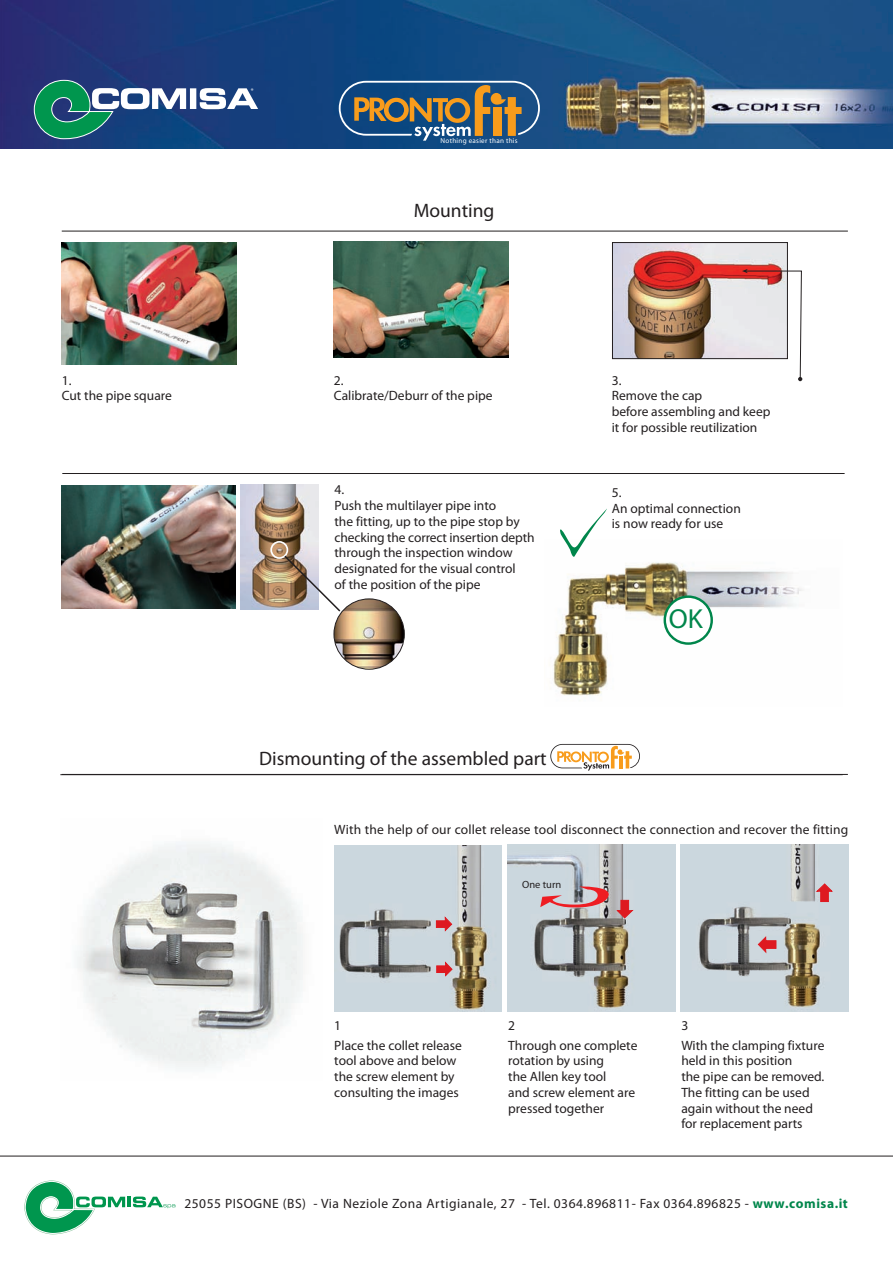
<style>
.page{position:relative;width:893px;height:1263px;background:#fff}
.page>*{position:absolute;margin:0;border:0;box-sizing:border-box;transform-origin:0 0}
.t1{font:27.6px "Myriad Pro";color:#00864b}
.t2{font:19.5px "Myriad Pro";color:#231f20}
.t3{font:13.5px/15.8px "Myriad Pro";color:#231f20}
.t4{font:13.5px "Myriad Pro";letter-spacing:.04em;color:#231f20}
.t5{font:10.5px "Myriad Pro";color:#231f20}
.t6{font:7.05px "Myriad Pro";letter-spacing:.04em;color:#fff}
.t7{font:6.75px "Myriad Pro";color:#fff}
.s1{color:#fff}
.s2{font-weight:700;color:#00864b}
</style>
<div class="page">
<img style="left:240px;top:485px;width:78px;height:124px">
<img style="left:553px;top:562px;width:250px;height:134px">
<img style="left:334px;top:599px;width:70px;height:70px;border-radius:50%">
<div style="left:334px;top:599px;width:70px;height:70px;border:1px solid #231f20;border-radius:50%"></div>
<div style="left:270px;top:541px;width:18px;height:18px;border:2px solid #fff;border-radius:50%"></div>
<svg style="left:283px;top:554px;width:59px;height:59px"></svg>
<img style="left:62px;top:243px;width:175px;height:121px">
<img style="left:334px;top:241px;width:175px;height:116px">
<img style="left:614px;top:244px;width:171px;height:113px">
<div style="left:612px;top:242px;width:175px;height:117px;border:1px solid #231f20"></div>
<svg style="left:742px;top:269px;width:60px;height:112px"></svg>
<hr style="left:62px;top:473px;width:782px;height:1px;background:#231f20">
<hr style="left:62px;top:231px;width:785px;height:1px;background:#231f20">
<svg style="left:663px;top:595px;width:50px;height:50px"></svg>
<svg style="left:560px;top:509px;width:47px;height:48px"></svg>
<img style="left:62px;top:485px;width:173px;height:124px">
<hr style="left:62px;top:774px;width:785px;height:1px;background:#231f20">
<hr style="left:60px;top:774px;width:782px;height:1px;background:#231f20">
<img style="left:77px;top:842px;width:226px;height:227px">
<img style="left:334px;top:846px;width:167px;height:166px">
<img style="left:507px;top:845px;width:168px;height:167px">
<img style="left:680px;top:845px;width:168px;height:167px">
<svg style="left:617px;top:900px;width:15px;height:18px"></svg>
<svg style="left:540px;top:886px;width:70px;height:23px"></svg>
<svg style="left:427px;top:909px;width:25px;height:22px"></svg>
<svg style="left:436px;top:962px;width:16px;height:14px"></svg>
<svg style="left:816px;top:884px;width:16px;height:18px"></svg>
<svg style="left:758px;top:937px;width:18px;height:15px"></svg>
<hr style="left:127px;top:1197px;width:4px;height:10px;background:#00964e">
<svg style="left:133px;top:1197px;width:42px;height:11px"></svg>
<svg style="left:24px;top:1180px;width:101px;height:55px"></svg>
<hr style="left:0;top:1156px;width:892px;height:1px;background:#231f20">
<img style="left:0;top:0;width:892px;height:149px">
<svg style="left:33px;top:79px;width:225px;height:61px"></svg>
<svg style="left:339px;top:81px;width:201px;height:60px"></svg>
<svg style="left:550px;top:744px;width:90px;height:27px"></svg>
<p class="t7" style="left:251px;top:88px;width:4px">®</p>
<p class="t6" style="left:440px;top:138px;width:79px">Nothing easier than this</p>
<h2 class="t2" style="left:414px;top:203px;width:82px">Mounting</h2>
<p class="t3" style="left:62px;top:373px;width:112px">1.<br>Cut the pipe square</p>
<p class="t3" style="left:334px;top:373px;width:160px">2.<br>Calibrate/Deburr of the pipe</p>
<p class="t3" style="left:611px;top:373px;width:160px">3.<br>Remove the cap<br>before assembling and keep it for possible reutilization</p>
<p class="t3" style="left:334px;top:483px;width:201px">4.<br>Push the multilayer pipe into<br>the fitting, up to the pipe stop by checking the correct insertion depth through the inspection window designated for the visual control<br>of the position of the pipe</p>
<p class="t3" style="left:611px;top:486px;width:130px">5.<br>An optimal connection is now ready for use</p>
<h1 class="t1" style="left:668px;top:608px;width:35px">OK</h1>
<h2 class="t2" style="left:259px;top:751px;width:391px">Dismounting of the assembled part <span class="s1">PRONTO FIT</span></h2>
<p class="t3" style="left:334px;top:822px;width:515px">With the help of our collet release tool disconnect the connection and recover the fitting</p>
<p class="t5" style="left:522px;top:880px;width:41px">One turn</p>
<p class="t3" style="left:334px;top:1016px;width:129px;line-height:20px">1<br>Place the collet release</p>
<p class="t3" style="left:334px;top:1054px;width:126px">tool above and below the screw element by consulting the images</p>
<p class="t3" style="left:508px;top:1016px;width:131px;line-height:20px">2<br>Through one complete</p>
<p class="t3" style="left:508px;top:1054px;width:128px">rotation by using<br>the Allen key tool<br>and screw element are pressed together</p>
<p class="t3" style="left:681px;top:1016px;width:144px;line-height:20px">3<br>With the clamping fixture</p>
<p class="t3" style="left:681px;top:1054px;width:144px">held in this position<br>the pipe can be removed.<br>The fitting can be used again without the need for replacement parts</p>
<p class="t4" style="left:184px;top:1198px;width:665px">25055 PISOGNE (BS) - Via Neziole Zona Artigianale, 27 - Tel. 0364.896811- Fax 0364.896825 - <span class="s2">www.comisa.it</span></p>
</div>
